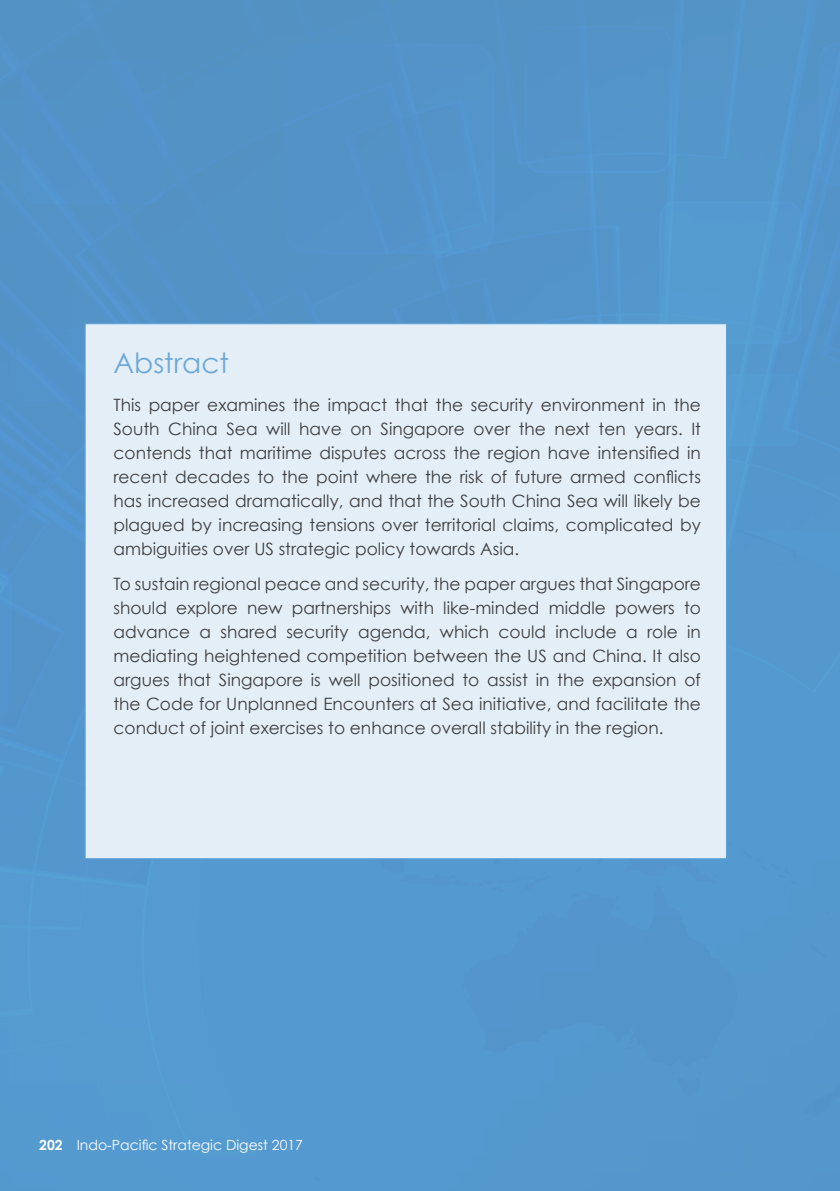
<style>
.page{position:relative;width:840px;height:1191px;background:#fff}
.page>*{position:absolute;margin:0;border:0;box-sizing:border-box;transform-origin:0 0}
.t1{font:28px "Century Gothic";color:#6da8d8}
.t2{font:17px/24px "Century Gothic";color:#3e3e3f;text-align:justify}
.t3{font:14px "Century Gothic";color:#fff}
.t4{font:14px "Century Gothic";color:#5da1d4}
.s1{font-weight:700}
</style>
<div class="page">
<div style="left:199px;top:1007px;width:640px;height:184px;background:#5498ce"></div>
<div style="left:0;top:1043px;width:247px;height:109px;background:#549bd0"></div>
<div style="left:0;top:1007px;width:334px;height:36px;background:#559bd0"></div>
<div style="left:0;top:1034px;width:124px;height:115px;background:#549ad0"></div>
<div style="left:0;top:0;width:839px;height:1007px;background:#5395cb"></div>
<div style="left:85px;top:323px;width:641px;height:536px;background:#e4eef7;border:1px solid #5da1d4"></div>
<h1 class="t1" style="left:113px;top:345px;width:117px">Abstract</h1>
<p class="t2" style="left:113px;top:392px;width:588px">This paper examines the impact that the security environment in the South China Sea will have on Singapore over the next ten years. It contends that maritime disputes across the region have intensified in recent decades to the point where the risk of future armed conflicts has increased dramatically, and that the South China Sea will likely be plagued by increasing tensions over territorial claims, complicated by ambiguities over US strategic policy towards Asia.</p>
<p class="t2" style="left:113px;top:572px;width:588px">To sustain regional peace and security, the paper argues that Singapore should explore new partnerships with like-minded middle powers to advance a shared security agenda, which could include a role in mediating heightened competition between the US and China. It also argues that Singapore is well positioned to assist in the expansion of the Code for Unplanned Encounters at Sea initiative, and facilitate the conduct of joint exercises to enhance overall stability in the region.</p>
<p class="t3" style="left:39px;top:1136px;width:265px"><span class="s1">202</span> Indo‑Pacific Strategic Digest 2017</p>
<p class="t4" style="left:107px;top:1136px;width:6px">-</p>
</div>
